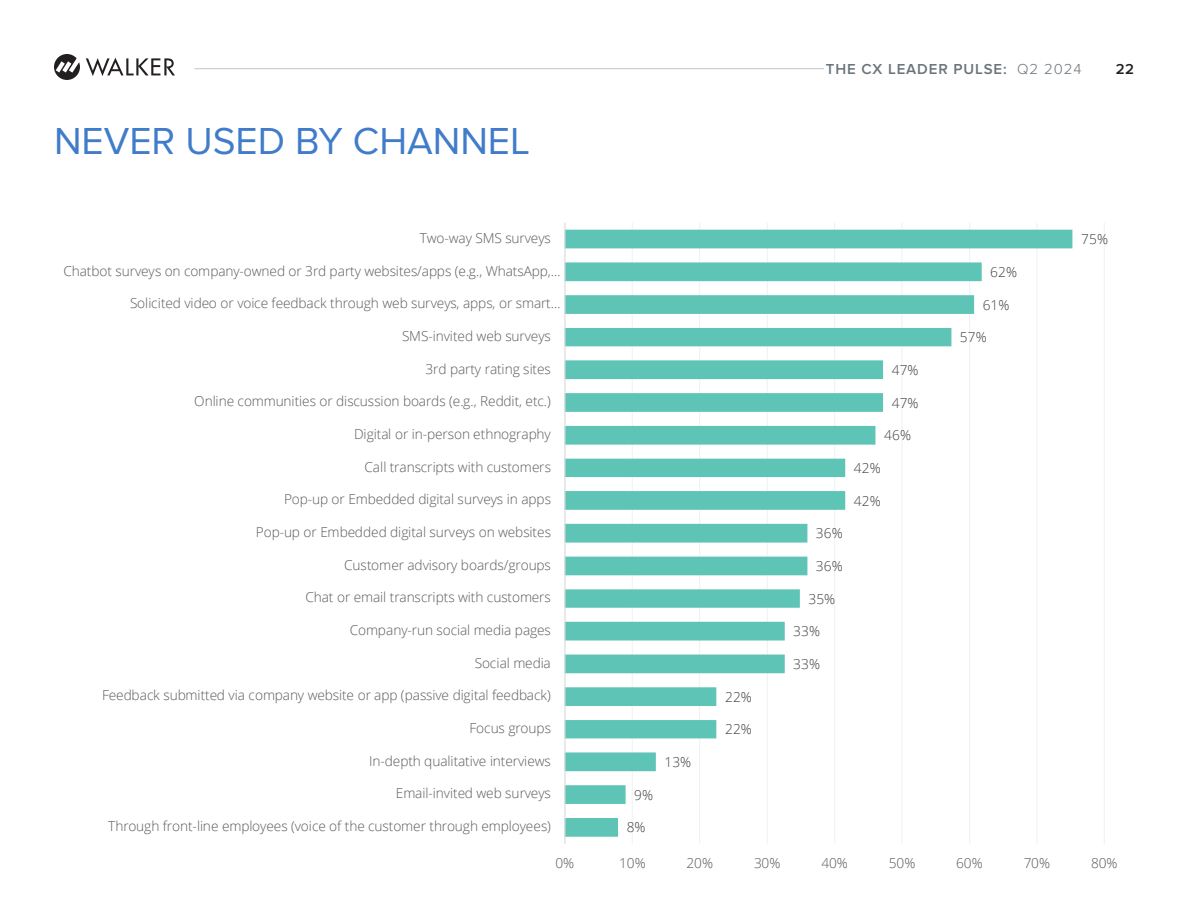
<style>
.page{position:relative;width:1188px;height:918px;background:#fff}
.page>*{position:absolute;margin:0;border:0;box-sizing:border-box;transform-origin:0 0}
.t1{font:39px "Proxima Nova";color:#407cca}
.t2{font:600 15px "Proxima Nova";letter-spacing:.06em;color:#6a747b}
.t3{font:600 15px "Proxima Nova";color:#231f20}
.t4{font:300 13.65px "Open Sans";letter-spacing:-.01em;color:#595959}
.t5{font:300 13.65px "Open Sans";letter-spacing:.01em;color:#404040}
.s1{font-weight:300}
</style>
<div class="page">
<hr style="left:194px;top:68px;width:630px;height:1px;background:#c2c5c8">
<svg style="left:54px;top:54px;width:26px;height:26px"></svg>
<svg style="left:86px;top:58px;width:89px;height:18px"></svg>
<hr style="left:632px;top:223px;width:1px;height:621px;background:#f2f2f2">
<hr style="left:699px;top:223px;width:1px;height:621px;background:#f2f2f2">
<hr style="left:767px;top:223px;width:1px;height:621px;background:#f2f2f2">
<hr style="left:834px;top:223px;width:1px;height:621px;background:#f2f2f2">
<hr style="left:901px;top:223px;width:2px;height:621px;background:#f2f2f2">
<hr style="left:969px;top:223px;width:1px;height:621px;background:#f2f2f2">
<hr style="left:1036px;top:223px;width:2px;height:621px;background:#f2f2f2">
<hr style="left:1104px;top:223px;width:1px;height:621px;background:#f2f2f2">
<svg style="left:566px;top:230px;width:506px;height:607px"></svg>
<hr style="left:564px;top:223px;width:2px;height:621px;background:#d9d9d9">
<p class="t1" style="left:54px;top:119px;width:478px">NEVER USED BY CHANNEL</p>
<p class="t4" style="left:420px;top:229px;width:133px">Two-way SMS surveys</p>
<p class="t4" style="left:64px;top:261px;width:498px">Chatbot surveys on company-owned or 3rd party websites/apps (e.g., WhatsApp,…</p>
<p class="t4" style="left:130px;top:294px;width:432px">Solicited video or voice feedback through web surveys, apps, or smart…</p>
<p class="t4" style="left:402px;top:327px;width:150px">SMS-invited web surveys</p>
<p class="t4" style="left:426px;top:359px;width:127px">3rd party rating sites</p>
<p class="t4" style="left:194px;top:392px;width:358px">Online communities or discussion boards (e.g., Reddit, etc.)</p>
<p class="t4" style="left:354px;top:425px;width:198px">Digital or in-person ethnography</p>
<p class="t4" style="left:365px;top:457px;width:188px">Call transcripts with customers</p>
<p class="t4" style="left:284px;top:490px;width:269px">Pop-up or Embedded digital surveys in apps</p>
<p class="t4" style="left:256px;top:523px;width:297px">Pop-up or Embedded digital surveys on websites</p>
<p class="t4" style="left:344px;top:555px;width:208px">Customer advisory boards/groups</p>
<p class="t4" style="left:306px;top:588px;width:247px">Chat or email transcripts with customers</p>
<p class="t4" style="left:350px;top:621px;width:203px">Company-run social media pages</p>
<p class="t4" style="left:475px;top:653px;width:78px">Social media</p>
<p class="t4" style="left:102px;top:686px;width:450px">Feedback submitted via company website or app (passive digital feedback)</p>
<p class="t4" style="left:469px;top:719px;width:83px">Focus groups</p>
<p class="t4" style="left:369px;top:752px;width:183px">In-depth qualitative interviews</p>
<p class="t4" style="left:396px;top:784px;width:157px">Email-invited web surveys</p>
<p class="t4" style="left:108px;top:817px;width:444px">Through front-line employees (voice of the customer through employees)</p>
<p class="t2" style="left:826px;top:60px;width:257px">THE CX LEADER PULSE: <span class="s1">Q2 2024</span></p>
<p class="t3" style="left:1116px;top:60px;width:20px">22</p>
<p class="t5" style="left:634px;top:785px;width:20px">9%</p>
<p class="t5" style="left:627px;top:818px;width:20px">8%</p>
<p class="t5" style="left:664px;top:753px;width:28px">13%</p>
<p class="t5" style="left:725px;top:687px;width:28px">22%</p>
<p class="t5" style="left:725px;top:720px;width:28px">22%</p>
<p class="t5" style="left:816px;top:524px;width:28px">36%</p>
<p class="t5" style="left:816px;top:557px;width:28px">36%</p>
<p class="t5" style="left:808px;top:589px;width:28px">35%</p>
<p class="t5" style="left:793px;top:622px;width:28px">33%</p>
<p class="t5" style="left:793px;top:655px;width:28px">33%</p>
<p class="t5" style="left:892px;top:361px;width:28px">47%</p>
<p class="t5" style="left:892px;top:393px;width:28px">47%</p>
<p class="t5" style="left:884px;top:426px;width:28px">46%</p>
<p class="t5" style="left:854px;top:459px;width:28px">42%</p>
<p class="t5" style="left:854px;top:491px;width:28px">42%</p>
<p class="t5" style="left:990px;top:263px;width:28px">62%</p>
<p class="t5" style="left:983px;top:295px;width:28px">61%</p>
<p class="t5" style="left:960px;top:328px;width:28px">57%</p>
<p class="t5" style="left:1081px;top:230px;width:28px">75%</p>
<p class="t4" style="left:556px;top:853px;width:20px">0%</p>
<p class="t4" style="left:619px;top:853px;width:28px">10%</p>
<p class="t4" style="left:687px;top:853px;width:28px">20%</p>
<p class="t4" style="left:754px;top:853px;width:28px">30%</p>
<p class="t4" style="left:821px;top:853px;width:28px">40%</p>
<p class="t4" style="left:889px;top:853px;width:28px">50%</p>
<p class="t4" style="left:956px;top:853px;width:28px">60%</p>
<p class="t4" style="left:1024px;top:853px;width:28px">70%</p>
<p class="t4" style="left:1091px;top:853px;width:28px">80%</p>
</div>
